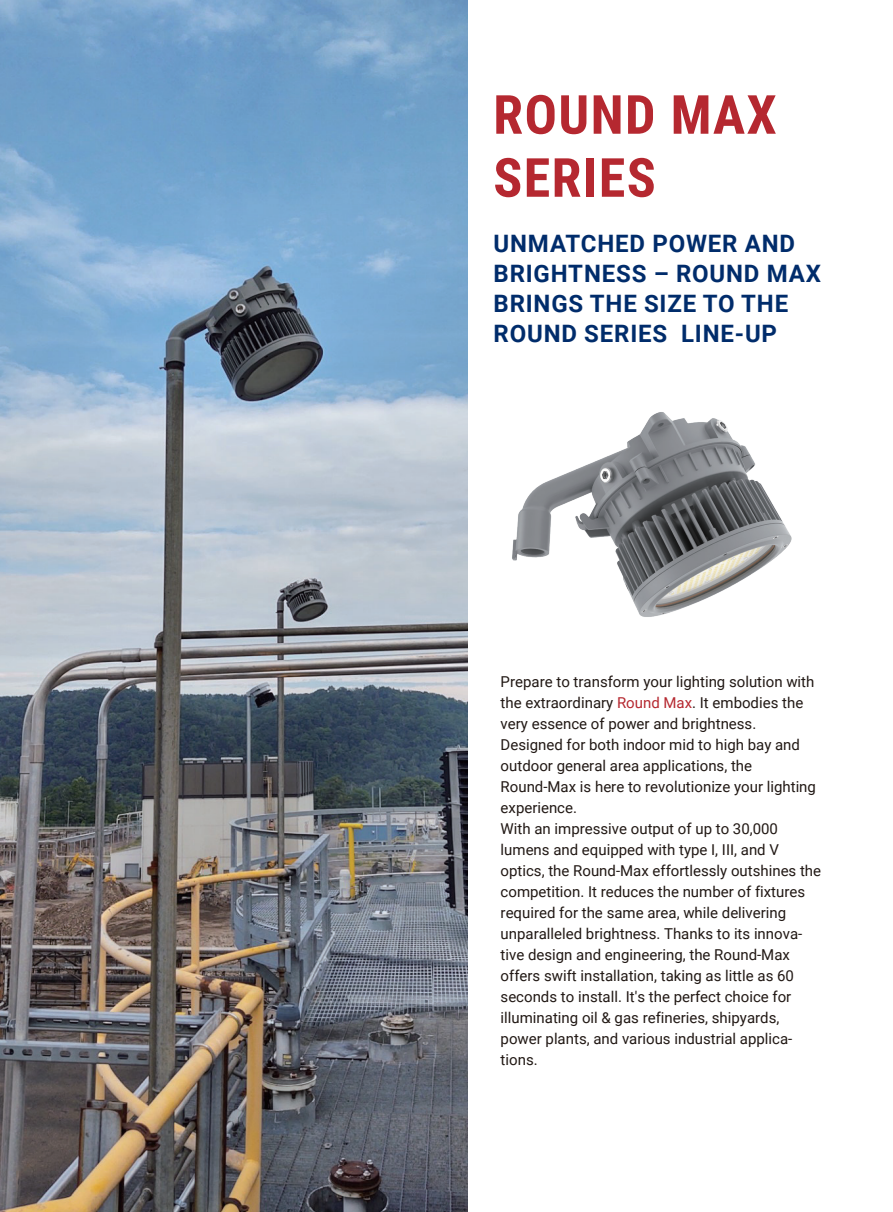
<style>
.page{position:relative;width:893px;height:1212px;background:#fff}
.page>*{position:absolute;margin:0;border:0;box-sizing:border-box;transform-origin:0 0}
.t1{font:700 54px/63px "Roboto Condensed";letter-spacing:.025em;color:#b52830}
.t2{font:700 24px/30px "Roboto";letter-spacing:.035em;color:#002c6b}
.t3{font:15px/21px "Roboto";color:#211814}
.s1{color:#b52830}
</style>
<div class="page">
<img style="left:0;top:0;width:468px;height:1212px">
<img style="left:409px;top:390px;width:383px;height:263px">
<h1 class="t1" style="left:493px;top:81px;width:285px">ROUND MAX<br>SERIES</h1>
<h2 class="t2" style="left:493px;top:227px;width:329px">UNMATCHED POWER AND<br>BRIGHTNESS – ROUND MAX<br>BRINGS THE SIZE TO THE<br>ROUND SERIES LINE-UP</h2>
<p class="t3" style="left:501px;top:671px;width:322px">Prepare to transform your lighting solution with the extraordinary <span class="s1">Round Max</span>. It embodies the very essence of power and brightness.<br>Designed for both indoor mid to high bay and outdoor general area applications, the Round-Max is here to revolutionize your lighting experience.<br>With an impressive output of up to 30,000 lumens and equipped with type I, III, and V optics, the Round-Max effortlessly outshines the competition. It reduces the number of fixtures required for the same area, while delivering unparalleled brightness. Thanks to its innova&shy;tive design and engineering, the Round-Max offers swift installation, taking as little as 60 seconds to install. It's the perfect choice for illuminating oil &amp; gas refineries, shipyards, power plants, and various industrial applica&shy;tions.</p>
</div>
